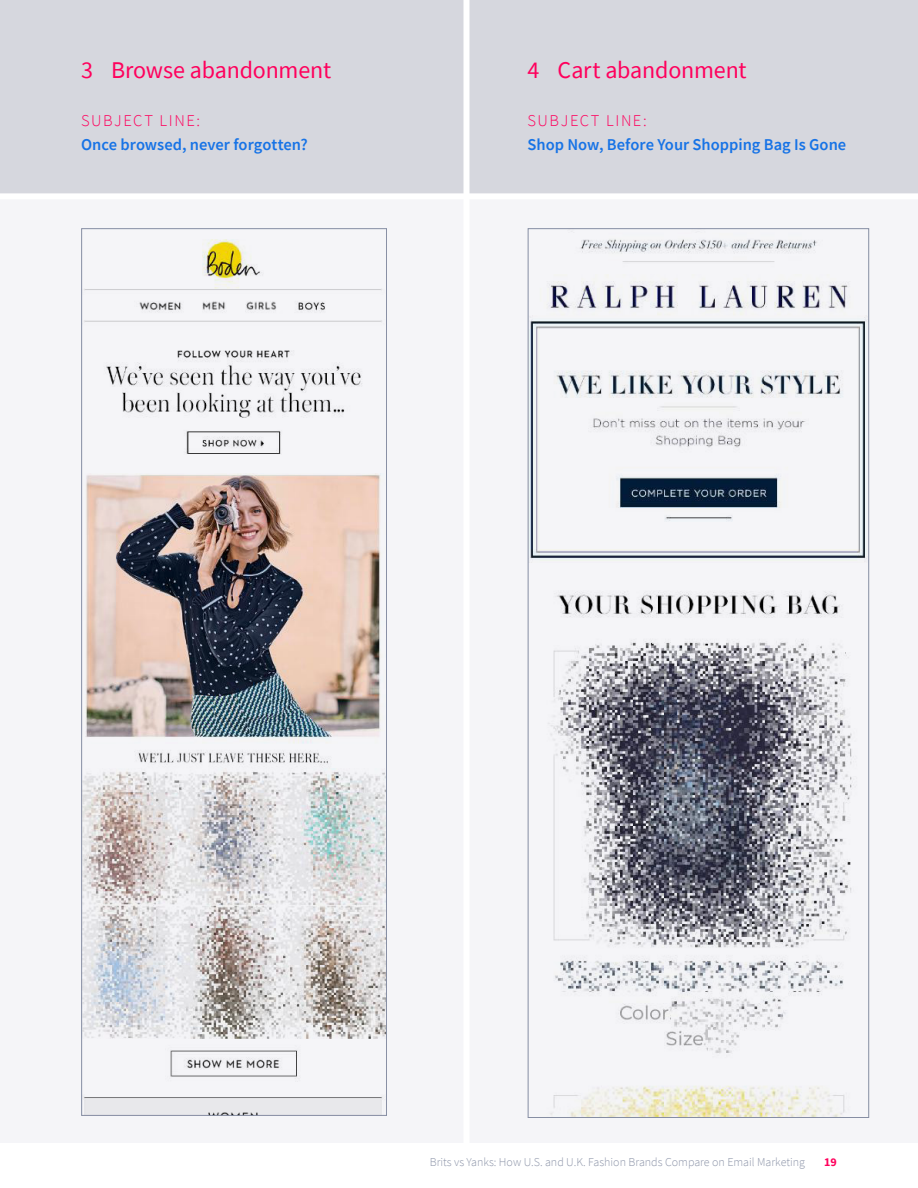
<style>
.page{position:relative;width:918px;height:1188px;background:#fff}
.page>*{position:absolute;margin:0;border:0;box-sizing:border-box;transform-origin:0 0}
.t1{font:24px "Source Sans Pro";letter-spacing:-.005em;color:#ff005c}
.t2{font:600 16.5px "Source Sans Pro";color:#1773e6}
.t3{font:300 16.5px "Source Sans Pro";letter-spacing:.09em;color:#ff005c}
.t4{font:300 12px "Source Sans Pro";color:#8c94a8}
.t5{font:700 12px "Source Sans Pro";color:#ff005c}
</style>
<div class="page">
<div style="left:0;top:0;width:918px;height:1143px;background:#f5f5f8"></div>
<div style="left:0;top:0;width:918px;height:196px;background:#d6d7de"></div>
<div style="left:464px;top:0;width:6px;height:1188px;background:#fff"></div>
<div style="left:0;top:193px;width:918px;height:6px;background:#fff"></div>
<img style="left:530px;top:239px;width:337px;height:877px">
<img style="left:83px;top:239px;width:302px;height:875px">
<h1 class="t1" style="left:81px;top:55px;width:252px">3 Browse abandonment</h1>
<h2 class="t3" style="left:81px;top:110px;width:121px">SUBJECT LINE:</h2>
<h2 class="t2" style="left:81px;top:134px;width:228px">Once browsed, never forgotten?</h2>
<h1 class="t1" style="left:528px;top:55px;width:221px">4 Cart abandonment</h1>
<h2 class="t3" style="left:528px;top:110px;width:121px">SUBJECT LINE:</h2>
<h2 class="t2" style="left:528px;top:134px;width:320px">Shop Now, Before Your Shopping Bag Is Gone</h2>
<p class="t4" style="left:430px;top:1154px;width:377px">Brits vs Yanks: How U.S. and U.K. Fashion Brands Compare on Email Marketing</p>
<p class="t5" style="left:824px;top:1154px;width:14px">19</p>
</div>
